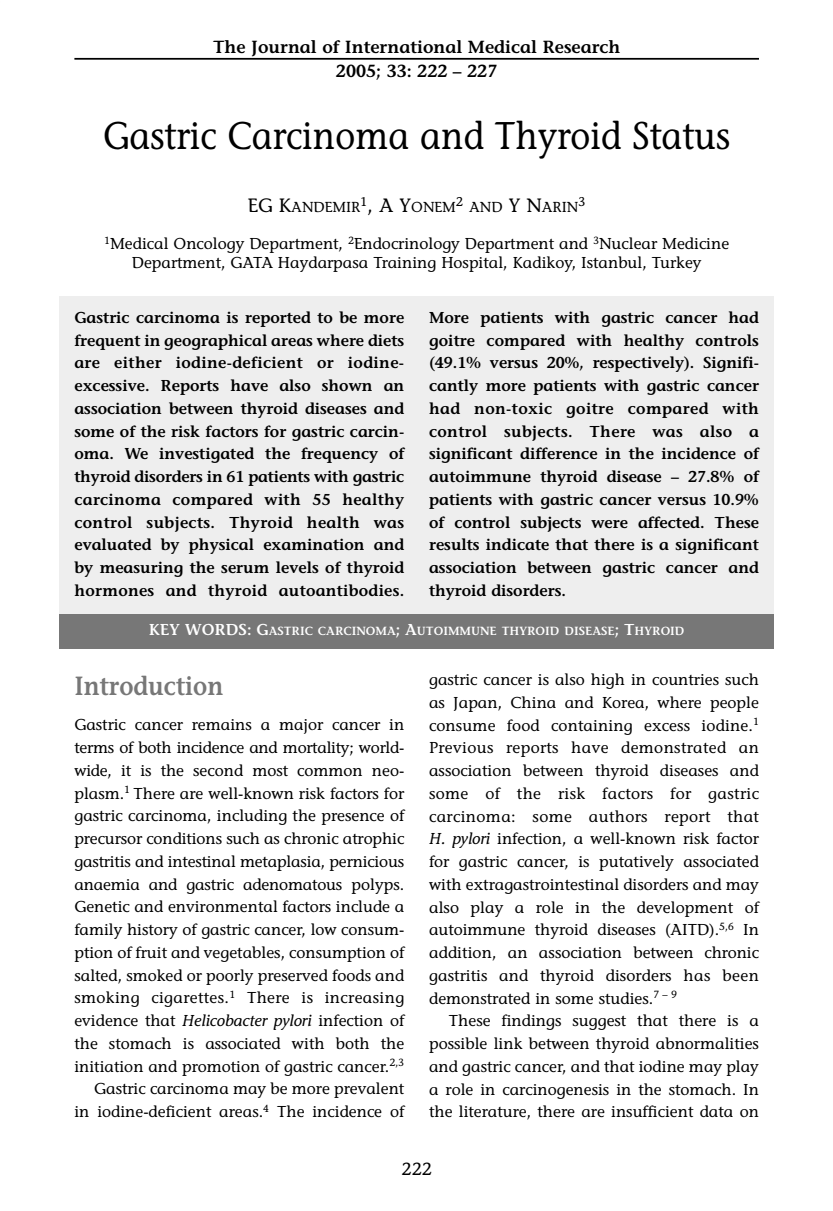
<style>
.page{position:relative;width:833px;height:1211px;background:#fff}
.page>*{position:absolute;margin:0;border:0;box-sizing:border-box;transform-origin:0 0}
.t1{font:38.5px "Stone Informal";color:#000;scale:.9 1}
.t2{font:600 26.25px "Stone Informal";color:#777;scale:.9 1}
.t3{font:600 17.5px/24.5px "Stone Informal";color:#000;text-align:center}
.t4{font:17.5px "Stone Informal";color:#000}
.t5{font:15.75px/22.8px "Stone Informal";color:#000;text-align:justify}
.t6{font:600 15.75px/22.8px "Stone Informal";color:#000;text-align:justify}
.t7{font:14.35px "Stone Informal";color:#000}
.t8{font:600 11.9px "Stone Informal";color:#fff}
.s1{font-size:19.25px}
.s2{font-size:15.75px}
.s3{font-style:italic}
</style>
<div class="page">
<hr style="left:74px;top:58px;width:685px;height:2px;background:#000">
<div style="left:60px;top:297px;width:714px;height:337px;background:#eee"></div>
<div style="left:60px;top:614px;width:714px;height:35px;background:#777"></div>
<p class="t3" style="left:213px;top:36px;width:409px">The Journal of International Medical Research<br>2005; 33: 222 – 227</p>
<h1 class="t1" style="left:103px;top:121px;width:698px">Gastric Carcinoma and Thyroid Status</h1>
<p class="t7" style="left:248px;top:202px;width:339px"><span class="s1">EG K</span>ANDEMIR<sup>1</sup><span class="s1">, A Y</span>ONEM<sup>2</sup> AND <span class="s1">Y N</span>ARIN<sup>3</sup></p>
<p class="t5" style="left:104px;top:235px;width:627px;line-height:19.2px;text-align:center"><sup>1</sup>Medical Oncology Department, <sup>2</sup>Endocrinology Department and <sup>3</sup>Nuclear Medicine<br>Department, GATA Haydarpasa Training Hospital, Kadikoy, Istanbul, Turkey</p>
<p class="t6" style="left:74px;top:308px;width:331px">Gastric carcinoma is reported to be more frequent in geographical areas where diets are either iodine-deficient or iodine&shy;excessive. Reports have also shown an association between thyroid diseases and some of the risk factors for gastric carcin&shy;oma. We investigated the frequency of thyroid disorders in 61 patients with gastric carcinoma compared with 55 healthy control subjects. Thyroid health was evaluated by physical examination and by measuring the serum levels of thyroid hormones and thyroid autoantibodies.</p>
<p class="t6" style="left:429px;top:308px;width:331px">More patients with gastric cancer had goitre compared with healthy controls (49.1% versus 20%, respectively). Signifi&shy;cantly more patients with gastric cancer had non-toxic goitre compared with control subjects. There was also a significant difference in the incidence of autoimmune thyroid disease – 27.8% of patients with gastric cancer versus 10.9% of control subjects were affected. These results indicate that there is a significant association between gastric cancer and thyroid disorders.</p>
<p class="t8" style="left:149px;top:626px;width:537px"><span class="s2">KEY WORDS: G</span>ASTRIC CARCINOMA<span class="s2">; A</span>UTOIMMUNE THYROID DISEASE<span class="s2">; T</span>HYROID</p>
<h2 class="t2" style="left:74px;top:676px;width:167px">Introduction</h2>
<p class="t5" style="left:74px;top:715px;width:331px;text-align:right">Gastric cancer remains a major cancer in terms of both incidence and mortality; world&shy;wide, it is the second most common neo&shy;plasm.<sup>1</sup> There are well-known risk factors for gastric carcinoma, including the presence of precursor conditions such as chronic atrophic gastritis and intestinal metaplasia, pernicious anaemia and gastric adenomatous polyps.<br>Genetic and environmental factors include a family history of gastric cancer, low consum&shy;ption of fruit and vegetables, consumption of salted, smoked or poorly preserved foods and smoking cigarettes.<sup>1</sup> There is increasing evidence that <span class="s3">Helicobacter pylori</span> infection of the stomach is associated with both the initiation and promotion of gastric cancer.<sup>2,3<br></sup>Gastric carcinoma may be more prevalent<br>in iodine-deficient areas.<sup>4</sup> The incidence of</p>
<p class="t5" style="left:429px;top:670px;width:331px">gastric cancer is also high in countries such as Japan, China and Korea, where people consume food containing excess iodine.<sup>1<br></sup>Previous reports have demonstrated an association between thyroid diseases and some of the risk factors for gastric carcinoma: some authors report that <span class="s3">H. pylori</span> infection, a well-known risk factor for gastric cancer, is putatively associated with extragastrointestinal disorders and may also play a role in the development of autoimmune thyroid diseases (AITD).<sup>5,6</sup> In addition, an association between chronic gastritis and thyroid disorders has been demonstrated in some studies.<sup>7</sup> <sup>–</sup> <sup>9</sup></p>
<p class="t5" style="left:429px;top:1011px;width:331px;text-indent:20px">These findings suggest that there is a possible link between thyroid abnormalities and gastric cancer, and that iodine may play a role in carcinogenesis in the stomach. In the literature, there are insufficient data on</p>
<p class="t4" style="left:402px;top:1163px;width:32px">222</p>
</div>
